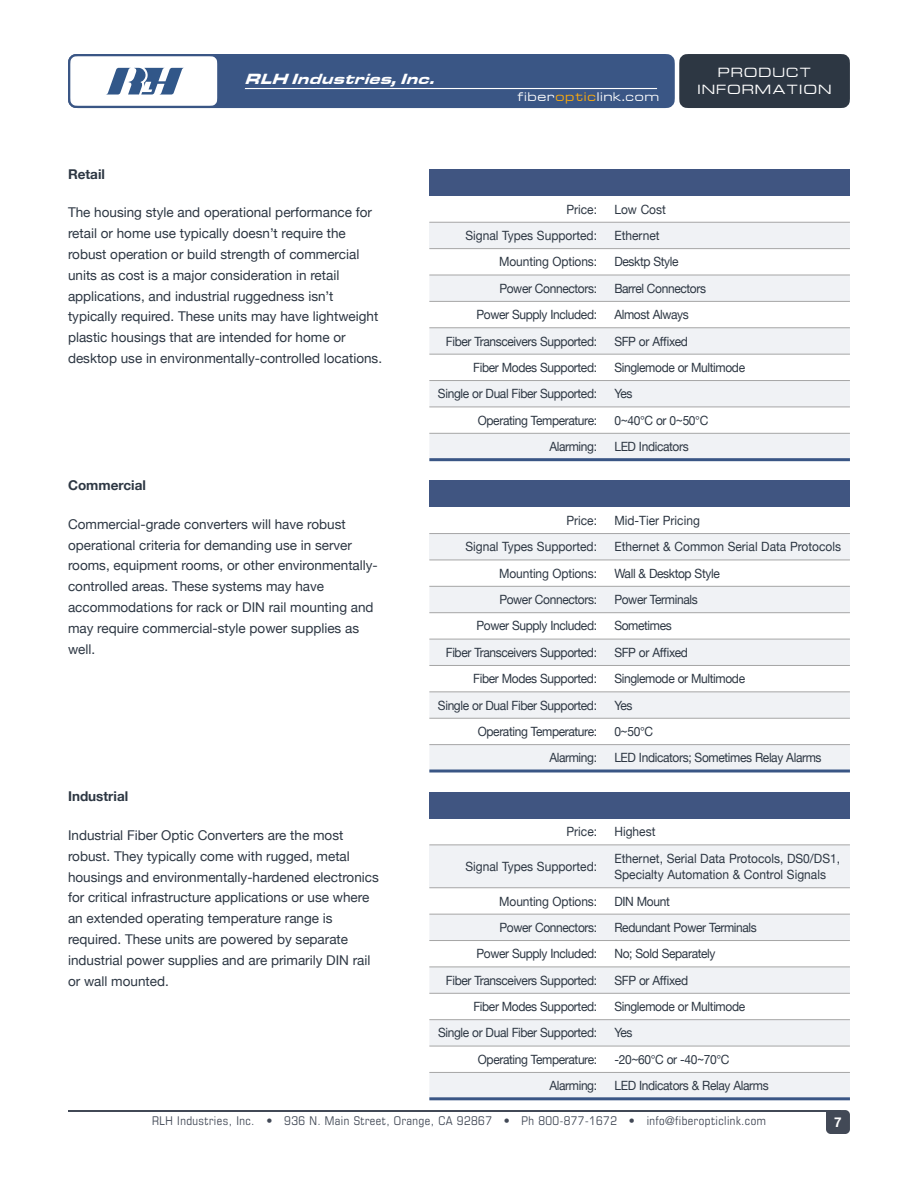
<style>
.page{position:relative;width:918px;height:1188px;background:#fff}
.page>*{position:absolute;margin:0;border:0;box-sizing:border-box;transform-origin:0 0}
.t1{font:italic 15.3px "Eurostile T Blac Exte";color:#fff}
.t2{font:13.5px/20.9px "Helvetica Neue";color:#2d3743}
.t3{font:700 13.5px "Helvetica Neue";color:#2d3743}
.t4{font:700 13.5px "Helvetica Neue";color:#fff}
.t5{font:12.75px "Helvetica Neue";letter-spacing:-.03em;color:#2d3743;scale:.94 1}
.t6{font:12.75px/16.5px "Helvetica Neue";color:#2d3743;scale:.94 1}
.t7{font:12.75px "Helvetica Neue";letter-spacing:-.01em;color:#2d3743;scale:.94 1}
.t8{font:condensed 12px "Eurostile";letter-spacing:.035em;color:#424956}
.t9{font:12px/16.5px "Euro Technic Ext";letter-spacing:.12em;color:#fff;text-align:center}
.t10{font:11.25px "Euro Technic Ext";letter-spacing:.075em;color:#fff}
.s1{color:#ffac0a}
</style>
<div class="page">
<svg style="left:68px;top:54px;width:782px;height:54px;background:#546989"></svg>
<hr style="left:245px;top:88px;width:412px;height:1px;background:#fff">
<hr style="left:68px;top:1110px;width:772px;height:2px;background:#424956">
<svg style="left:826px;top:1110px;width:24px;height:24px"></svg>
<div style="left:429px;top:792px;width:421px;height:26px;background:#405581"></div>
<div style="left:429px;top:845px;width:421px;height:43px;background:#f0f2f5"></div>
<svg style="left:429px;top:888px;width:421px;height:26px"></svg>
<svg style="left:429px;top:915px;width:421px;height:182px;fill:#f0f2f5"></svg>
<hr style="left:429px;top:844px;width:421px;height:1px;background:#a6a6a6">
<hr style="left:429px;top:887px;width:421px;height:1px;background:#a6a6a6">
<hr style="left:429px;top:914px;width:421px;height:1px;background:#a6a6a6">
<hr style="left:429px;top:940px;width:421px;height:1px;background:#a6a6a6">
<hr style="left:429px;top:967px;width:421px;height:1px;background:#a6a6a6">
<hr style="left:429px;top:993px;width:421px;height:1px;background:#a6a6a6">
<hr style="left:429px;top:1019px;width:421px;height:1px;background:#a6a6a6">
<hr style="left:429px;top:1046px;width:421px;height:1px;background:#a6a6a6">
<hr style="left:429px;top:1072px;width:421px;height:1px;background:#a6a6a6">
<hr style="left:429px;top:1097px;width:421px;height:3px;background:#3a5685">
<div style="left:429px;top:480px;width:421px;height:27px;background:#405581"></div>
<div style="left:429px;top:534px;width:421px;height:26px;background:#f0f2f5"></div>
<svg style="left:429px;top:585px;width:421px;height:1px"></svg>
<svg style="left:429px;top:587px;width:421px;height:183px;fill:#f0f2f5"></svg>
<hr style="left:429px;top:533px;width:421px;height:1px;background:#a6a6a6">
<hr style="left:429px;top:560px;width:421px;height:1px;background:#a6a6a6">
<hr style="left:429px;top:586px;width:421px;height:1px;background:#a6a6a6">
<hr style="left:429px;top:612px;width:421px;height:1px;background:#a6a6a6">
<hr style="left:429px;top:639px;width:421px;height:1px;background:#a6a6a6">
<hr style="left:429px;top:665px;width:421px;height:1px;background:#a6a6a6">
<hr style="left:429px;top:691px;width:421px;height:1px;background:#a6a6a6">
<hr style="left:429px;top:718px;width:421px;height:1px;background:#a6a6a6">
<hr style="left:429px;top:744px;width:421px;height:1px;background:#a6a6a6">
<hr style="left:429px;top:770px;width:421px;height:3px;background:#3a5685">
<div style="left:429px;top:169px;width:421px;height:27px;background:#405581"></div>
<div style="left:429px;top:222px;width:421px;height:27px;background:#f0f2f5"></div>
<svg style="left:429px;top:249px;width:421px;height:26px"></svg>
<svg style="left:429px;top:276px;width:421px;height:182px;fill:#f0f2f5"></svg>
<hr style="left:429px;top:222px;width:421px;height:1px;background:#a6a6a6">
<hr style="left:429px;top:248px;width:421px;height:1px;background:#a6a6a6">
<hr style="left:429px;top:275px;width:421px;height:1px;background:#a6a6a6">
<hr style="left:429px;top:301px;width:421px;height:1px;background:#a6a6a6">
<hr style="left:429px;top:327px;width:421px;height:1px;background:#a6a6a6">
<hr style="left:429px;top:354px;width:421px;height:1px;background:#a6a6a6">
<hr style="left:429px;top:380px;width:421px;height:1px;background:#a6a6a6">
<hr style="left:429px;top:407px;width:421px;height:1px;background:#a6a6a6">
<hr style="left:429px;top:433px;width:421px;height:1px;background:#a6a6a6">
<hr style="left:429px;top:458px;width:421px;height:3px;background:#3a5685">
<p class="t1" style="left:244px;top:72px;width:197px">RLH Industries,Inc.</p>
<p class="t10" style="left:517px;top:92px;width:143px">fiber<span class="s1">optic</span>link.com</p>
<p class="t9" style="left:698px;top:66px;width:135px">PRODUCT<br>INFORMATION</p>
<p class="t3" style="left:68px;top:165px;width:38px">Retail</p>
<p class="t2" style="left:68px;top:202px;width:316px">The housing style and operational performance for retail or home use typically doesn’t require the robust operation or build strength of commercial units as cost is a major consideration in retail applications, and industrial ruggedness isn’t typically required. These units may have lightweight plastic housings that are intended for home or desktop use in environmentally-controlled locations.</p>
<p class="t3" style="left:68px;top:477px;width:79px">Commercial</p>
<p class="t2" style="left:68px;top:513px;width:311px">Commercial-grade converters will have robust operational criteria for demanding use in server rooms, equipment rooms, or other environmentally&shy;controlled areas. These systems may have accommodations for rack or DIN rail mounting and may require commercial-style power supplies as well.</p>
<p class="t3" style="left:68px;top:788px;width:62px">Industrial</p>
<p class="t2" style="left:68px;top:825px;width:312px">Industrial Fiber Optic Converters are the most robust. They typically come with rugged, metal housings and environmentally-hardened electronics for critical infrastructure applications or use where an extended operating temperature range is required. These units are powered by separate industrial power supplies and are primarily DIN rail or wall mounted.</p>
<p class="t5" style="left:566px;top:201px;width:34px">Price:</p>
<p class="t5" style="left:614px;top:201px;width:56px">Low Cost</p>
<p class="t6" style="left:465px;top:227px;width:142px">Signal Types Supported:</p>
<p class="t6" style="left:614px;top:227px;width:50px">Ethernet</p>
<p class="t7" style="left:499px;top:254px;width:106px">Mounting Options:</p>
<p class="t5" style="left:614px;top:254px;width:70px">Desktp Style</p>
<p class="t5" style="left:499px;top:281px;width:105px">Power Connectors:</p>
<p class="t5" style="left:614px;top:281px;width:99px">Barrel Connectors</p>
<p class="t5" style="left:476px;top:307px;width:130px">Power Supply Included:</p>
<p class="t5" style="left:614px;top:307px;width:81px">Almost Always</p>
<p class="t5" style="left:446px;top:333px;width:162px">Fiber Transceivers Supported:</p>
<p class="t5" style="left:614px;top:333px;width:80px">SFP or Affixed</p>
<p class="t5" style="left:473px;top:360px;width:133px">Fiber Modes Supported:</p>
<p class="t5" style="left:614px;top:360px;width:141px">Singlemode or Multimode</p>
<p class="t5" style="left:438px;top:386px;width:171px">Single or Dual Fiber Supported:</p>
<p class="t5" style="left:614px;top:386px;width:21px">Yes</p>
<p class="t5" style="left:478px;top:413px;width:128px">Operating Temperature:</p>
<p class="t5" style="left:614px;top:413px;width:101px">0~40°C or 0~50°C</p>
<p class="t5" style="left:549px;top:439px;width:52px">Alarming:</p>
<p class="t5" style="left:614px;top:439px;width:81px">LED Indicators</p>
<p class="t5" style="left:566px;top:513px;width:34px">Price:</p>
<p class="t6" style="left:614px;top:512px;width:93px">Mid-Tier Pricing</p>
<p class="t6" style="left:465px;top:538px;width:142px">Signal Types Supported:</p>
<p class="t6" style="left:614px;top:538px;width:243px">Ethernet &amp; Common Serial Data Protocols</p>
<p class="t7" style="left:499px;top:566px;width:106px">Mounting Options:</p>
<p class="t5" style="left:614px;top:566px;width:114px">Wall &amp; Desktop Style</p>
<p class="t5" style="left:499px;top:592px;width:105px">Power Connectors:</p>
<p class="t5" style="left:614px;top:592px;width:90px">Power Terminals</p>
<p class="t5" style="left:476px;top:618px;width:130px">Power Supply Included:</p>
<p class="t5" style="left:614px;top:618px;width:63px">Sometimes</p>
<p class="t5" style="left:446px;top:645px;width:162px">Fiber Transceivers Supported:</p>
<p class="t5" style="left:614px;top:645px;width:80px">SFP or Affixed</p>
<p class="t5" style="left:473px;top:671px;width:133px">Fiber Modes Supported:</p>
<p class="t5" style="left:614px;top:671px;width:141px">Singlemode or Multimode</p>
<p class="t5" style="left:438px;top:697px;width:171px">Single or Dual Fiber Supported:</p>
<p class="t5" style="left:614px;top:697px;width:21px">Yes</p>
<p class="t5" style="left:478px;top:724px;width:128px">Operating Temperature:</p>
<p class="t5" style="left:614px;top:724px;width:43px">0~50°C</p>
<p class="t5" style="left:549px;top:750px;width:52px">Alarming:</p>
<p class="t5" style="left:614px;top:750px;width:222px">LED Indicators; Sometimes Relay Alarms</p>
<p class="t5" style="left:567px;top:824px;width:34px">Price:</p>
<p class="t6" style="left:614px;top:823px;width:45px">Highest</p>
<p class="t6" style="left:466px;top:858px;width:142px">Signal Types Supported:</p>
<p class="t6" style="left:614px;top:850px;width:242px">Ethernet, Serial Data Protocols, DS0/DS1,<br>Specialty Automation &amp; Control Signals</p>
<p class="t7" style="left:499px;top:893px;width:106px">Mounting Options:</p>
<p class="t5" style="left:614px;top:893px;width:60px">DIN Mount</p>
<p class="t5" style="left:499px;top:920px;width:105px">Power Connectors:</p>
<p class="t5" style="left:614px;top:920px;width:153px">Redundant Power Terminals</p>
<p class="t5" style="left:476px;top:946px;width:130px">Power Supply Included:</p>
<p class="t5" style="left:614px;top:946px;width:109px">No; Sold Separately</p>
<p class="t5" style="left:446px;top:973px;width:162px">Fiber Transceivers Supported:</p>
<p class="t5" style="left:614px;top:973px;width:80px">SFP or Affixed</p>
<p class="t5" style="left:473px;top:999px;width:133px">Fiber Modes Supported:</p>
<p class="t5" style="left:614px;top:999px;width:141px">Singlemode or Multimode</p>
<p class="t5" style="left:438px;top:1025px;width:171px">Single or Dual Fiber Supported:</p>
<p class="t5" style="left:614px;top:1025px;width:21px">Yes</p>
<p class="t5" style="left:478px;top:1052px;width:128px">Operating Temperature:</p>
<p class="t5" style="left:614px;top:1052px;width:124px">-20~60°C or -40~70°C</p>
<p class="t5" style="left:549px;top:1078px;width:52px">Alarming:</p>
<p class="t5" style="left:614px;top:1078px;width:166px">LED Indicators &amp; Relay Alarms</p>
<p class="t8" style="left:152px;top:1117px;width:615px">RLH Industries, Inc. • 936 N. Main Street, Orange, CA 92867 • Ph 800-877-1672 • info@fiberopticlink.com</p>
<p class="t4" style="left:834px;top:1114px;width:9px">7</p>
</div>
